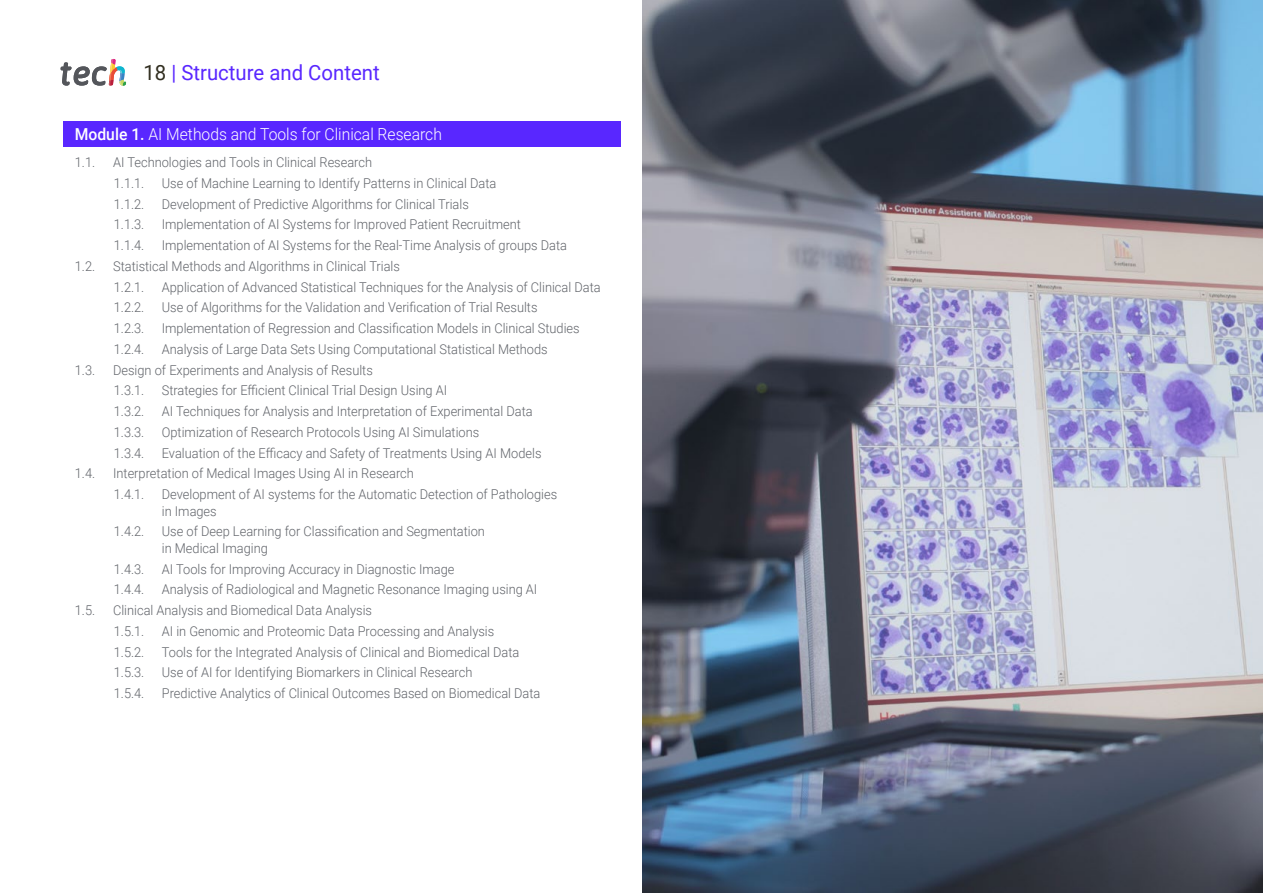
<style>
.page{position:relative;width:1263px;height:893px;background:#fff}
.page>*{position:absolute;margin:0;border:0;box-sizing:border-box;transform-origin:0 0}
.t1{font:21px "Roboto";color:#5927ff}
.t2{font:300 16.5px "Roboto";color:#fff;scale:.95 1}
.t3{font:300 13.5px/20.7px "Roboto";color:#61646a;scale:.95 1}
.s1{color:#312e20}
.s2{font-weight:500}
</style>
<div class="page">
<img style="left:642px;top:0;width:621px;height:893px">
<div style="left:64px;top:121px;width:557px;height:25px;background:#5927ff"></div>
<svg style="left:61px;top:59px;width:65px;height:27px"></svg>
<h1 class="t1" style="left:144px;top:57px;width:238px"><span class="s1">18</span> | Structure and Content</h1>
<p class="t2" style="left:75px;top:123px;width:388px"><span class="s2">Module 1.</span> AI Methods and Tools for Clinical Research</p>
<p class="t3" style="left:75px;top:151px;width:23px">1.1.</p>
<p class="t3" style="left:113px;top:151px;width:274px">AI Technologies and Tools in Clinical Research<br>1.1.1.</p>
<p class="t3" style="left:162px;top:172px;width:354px">Use of Machine Learning to Identify Patterns in Clinical Data</p>
<p class="t3" style="left:114px;top:193px;width:34px">1.1.2.</p>
<p class="t3" style="left:162px;top:193px;width:325px">Development of Predictive Algorithms for Clinical Trials</p>
<p class="t3" style="left:114px;top:214px;width:34px">1.1.3.</p>
<p class="t3" style="left:162px;top:214px;width:380px">Implementation of AI Systems for Improved Patient Recruitment</p>
<p class="t3" style="left:114px;top:234px;width:34px">1.1.4.</p>
<p class="t3" style="left:162px;top:234px;width:428px">Implementation of AI Systems for the Real-Time Analysis of groups Data</p>
<p class="t3" style="left:75px;top:255px;width:23px">1.2.</p>
<p class="t3" style="left:113px;top:255px;width:303px">Statistical Methods and Algorithms in Clinical Trials<br>1.2.1.</p>
<p class="t3" style="left:162px;top:276px;width:463px">Application of Advanced Statistical Techniques for the Analysis of Clinical Data</p>
<p class="t3" style="left:114px;top:297px;width:34px">1.2.2.</p>
<p class="t3" style="left:162px;top:297px;width:397px">Use of Algorithms for the Validation and Verification of Trial Results</p>
<p class="t3" style="left:114px;top:317px;width:34px">1.2.3.</p>
<p class="t3" style="left:162px;top:317px;width:441px">Implementation of Regression and Classification Models in Clinical Studies</p>
<p class="t3" style="left:114px;top:338px;width:34px">1.2.4.</p>
<p class="t3" style="left:162px;top:338px;width:408px">Analysis of Large Data Sets Using Computational Statistical Methods</p>
<p class="t3" style="left:75px;top:359px;width:23px">1.3.</p>
<p class="t3" style="left:113px;top:359px;width:275px">Design of Experiments and Analysis of Results<br>1.3.1.</p>
<p class="t3" style="left:162px;top:380px;width:302px">Strategies for Efficient Clinical Trial Design Using AI</p>
<p class="t3" style="left:114px;top:400px;width:34px">1.3.2.</p>
<p class="t3" style="left:162px;top:400px;width:392px">AI Techniques for Analysis and Interpretation of Experimental Data</p>
<p class="t3" style="left:114px;top:421px;width:34px">1.3.3.</p>
<p class="t3" style="left:162px;top:421px;width:336px">Optimization of Research Protocols Using AI Simulations</p>
<p class="t3" style="left:114px;top:442px;width:34px">1.3.4.</p>
<p class="t3" style="left:162px;top:442px;width:401px">Evaluation of the Efficacy and Safety of Treatments Using AI Models</p>
<p class="t3" style="left:75px;top:463px;width:23px">1.4.</p>
<p class="t3" style="left:113px;top:463px;width:318px">Interpretation of Medical Images Using AI in Research<br>1.4.1.</p>
<p class="t3" style="left:162px;top:486px;width:418px;line-height:16.5px">Development of AI systems for the Automatic Detection of Pathologies in Images</p>
<p class="t3" style="left:114px;top:521px;width:34px">1.4.2.</p>
<p class="t3" style="left:162px;top:523px;width:342px;line-height:16.5px">Use of Deep Learning for Classification and Segmentation in Medical Imaging</p>
<p class="t3" style="left:114px;top:558px;width:34px">1.4.3.</p>
<p class="t3" style="left:162px;top:558px;width:310px">AI Tools for Improving Accuracy in Diagnostic Image</p>
<p class="t3" style="left:114px;top:579px;width:34px">1.4.4.</p>
<p class="t3" style="left:162px;top:579px;width:397px">Analysis of Radiological and Magnetic Resonance Imaging using AI</p>
<p class="t3" style="left:75px;top:599px;width:23px">1.5.</p>
<p class="t3" style="left:113px;top:599px;width:274px">Clinical Analysis and Biomedical Data Analysis<br>1.5.1.</p>
<p class="t3" style="left:162px;top:620px;width:351px">AI in Genomic and Proteomic Data Processing and Analysis</p>
<p class="t3" style="left:114px;top:641px;width:34px">1.5.2.</p>
<p class="t3" style="left:162px;top:641px;width:378px">Tools for the Integrated Analysis of Clinical and Biomedical Data</p>
<p class="t3" style="left:114px;top:662px;width:34px">1.5.3.</p>
<p class="t3" style="left:162px;top:662px;width:328px">Use of AI for Identifying Biomarkers in Clinical Research</p>
<p class="t3" style="left:114px;top:682px;width:34px">1.5.4.</p>
<p class="t3" style="left:162px;top:682px;width:400px">Predictive Analytics of Clinical Outcomes Based on Biomedical Data</p>
</div>
